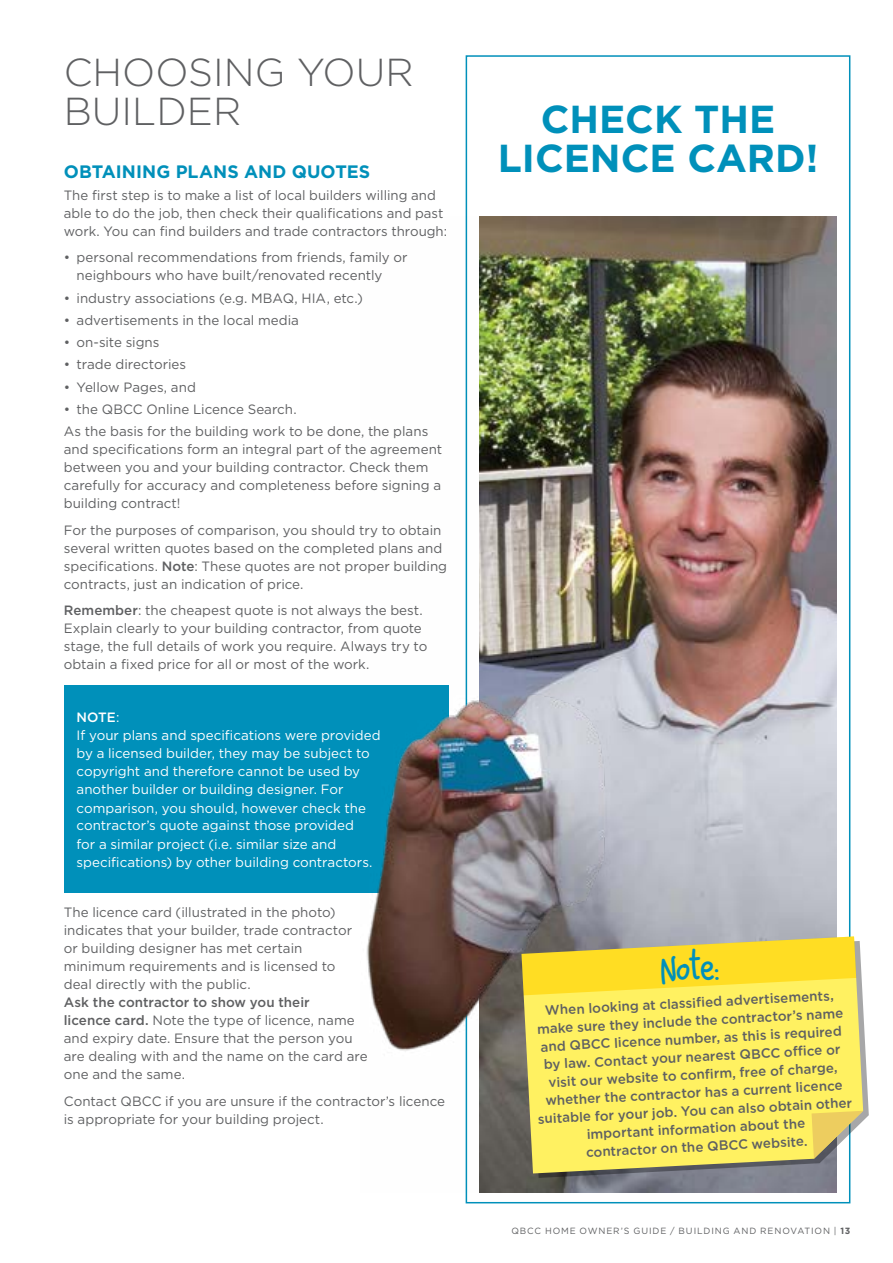
<style>
.page{position:relative;width:893px;height:1263px;background:#fff}
.page>*{position:absolute;margin:0;border:0;box-sizing:border-box;transform-origin:0 0}
.t1{font:43.5px "Sloppy Hand";color:#0090ba}
.t2{font:700 39px/39px "Gotham";color:#0090ba;text-align:center}
.t3{font:300 39px/39px "Gotham";color:#5f6062}
.t4{font:700 18px "Gotham";letter-spacing:.005em;color:#0090ba}
.t5{font:13.5px/18px "Gotham";color:#5f6062}
.t6{font:500 13.5px/18px "Gotham";color:#5f6062;text-align:center}
.t7{font:13.5px/18px "Gotham";color:#fff}
.t8{font:9px "Gotham";letter-spacing:.1em;color:#5f6062}
.s1{font-weight:500}
.s2{font-weight:700}
</style>
<div class="page">
<div style="left:64px;top:685px;width:385px;height:208px;background:#0090ba"></div>
<img style="left:366px;top:217px;width:470px;height:976px">
<svg style="left:527px;top:1006px;width:342px;height:172px"></svg>
<svg style="left:521px;top:941px;width:342px;height:232px;background:#f4e763"></svg>
<svg style="left:521px;top:936px;width:335px;height:59px;background:#ecd23d"></svg>
<svg style="left:812px;top:1111px;width:51px;height:48px"></svg>
<h2 class="t3" style="left:64px;top:52px;width:351px">CHOOSING YOUR<br>BUILDER</h2>
<h3 class="t4" style="left:64px;top:159px;width:308px">OBTAINING PLANS AND QUOTES</h3>
<p class="t5" style="left:64px;top:186px;width:385px">The first step is to make a list of local builders willing and able to do the job, then check their qualifications and past work. You can find builders and trade contractors through:</p>
<p class="t5" style="left:77px;top:248px;width:333px;text-indent:-13px">• personal recommendations from friends, family or neighbours who have built/renovated recently</p>
<p class="t5" style="left:64px;top:288px;width:301px">• industry associations (e.g. MBAQ, HIA, etc.)</p>
<p class="t5" style="left:64px;top:311px;width:237px">• advertisements in the local media</p>
<p class="t5" style="left:64px;top:333px;width:97px">• on-site signs</p>
<p class="t5" style="left:64px;top:355px;width:124px">• trade directories</p>
<p class="t5" style="left:64px;top:377px;width:134px">• Yellow Pages, and</p>
<p class="t5" style="left:64px;top:398px;width:366px;line-height:22.2px">• the QBCC Online Licence Search.<br>As the basis for the building work to be done, the plans</p>
<p class="t5" style="left:64px;top:440px;width:380px">and specifications form an integral part of the agreement between you and your building contractor. Check them carefully for accuracy and completeness before signing a building contract!</p>
<p class="t5" style="left:64px;top:520px;width:385px">For the purposes of comparison, you should try to obtain several written quotes based on the completed plans and specifications. <span class="s1">Note</span>: These quotes are not proper building contracts, just an indication of price.</p>
<p class="t5" style="left:64px;top:601px;width:365px"><span class="s1">Remember</span>: the cheapest quote is not always the best.<br>Explain clearly to your building contractor, from quote stage, the full details of work you require. Always try to obtain a fixed price for all or most of the work.</p>
<p class="t7" style="left:77px;top:708px;width:306px"><span class="s1">NOTE</span>:<br>If your plans and specifications were provided by a licensed builder, they may be subject to copyright and therefore cannot be used by another builder or building designer. For comparison, you should, however check the contractor’s quote against those provided<br>for a similar project (i.e. similar size and specifications) by other building contractors.</p>
<p class="t5" style="left:64px;top:903px;width:290px">The licence card (illustrated in the photo) indicates that your builder, trade contractor or building designer has met certain minimum requirements and is licensed to deal directly with the public.</p>
<p class="t5" style="left:64px;top:993px;width:305px"><span class="s1">Ask the contractor to show you their<br>licence card.</span> Note the type of licence, name and expiry date. Ensure that the person you are dealing with and the name on the card are one and the same.</p>
<p class="t5" style="left:64px;top:1091px;width:383px">Contact QBCC if you are unsure if the contractor’s licence is appropriate for your building project.</p>
<h2 class="t2" style="left:498px;top:100px;width:322px">CHECK THE<br>LICENCE CARD!</h2>
<h1 class="t1" style="left:662px;top:948px;width:59px;rotate:-3deg">Note:</h1>
<p class="t6" style="left:532px;top:1002px;width:316px;rotate:-3deg">When looking at classifi ed advertisements, make sure they include the contractor’s name and QBCC licence number, as this is required by law. Contact your nearest QBCC offi ce or visit our website to confi rm, free of charge, whether the contractor has a current licence suitable for your job. You can also obtain other important information about the<br>contractor on the QBCC website.</p>
<p class="t8" style="left:511px;top:1225px;width:340px">QBCC HOME OWNER’S GUIDE / BUILDING AND RENOVATION | <span class="s2">13</span></p>
</div>
